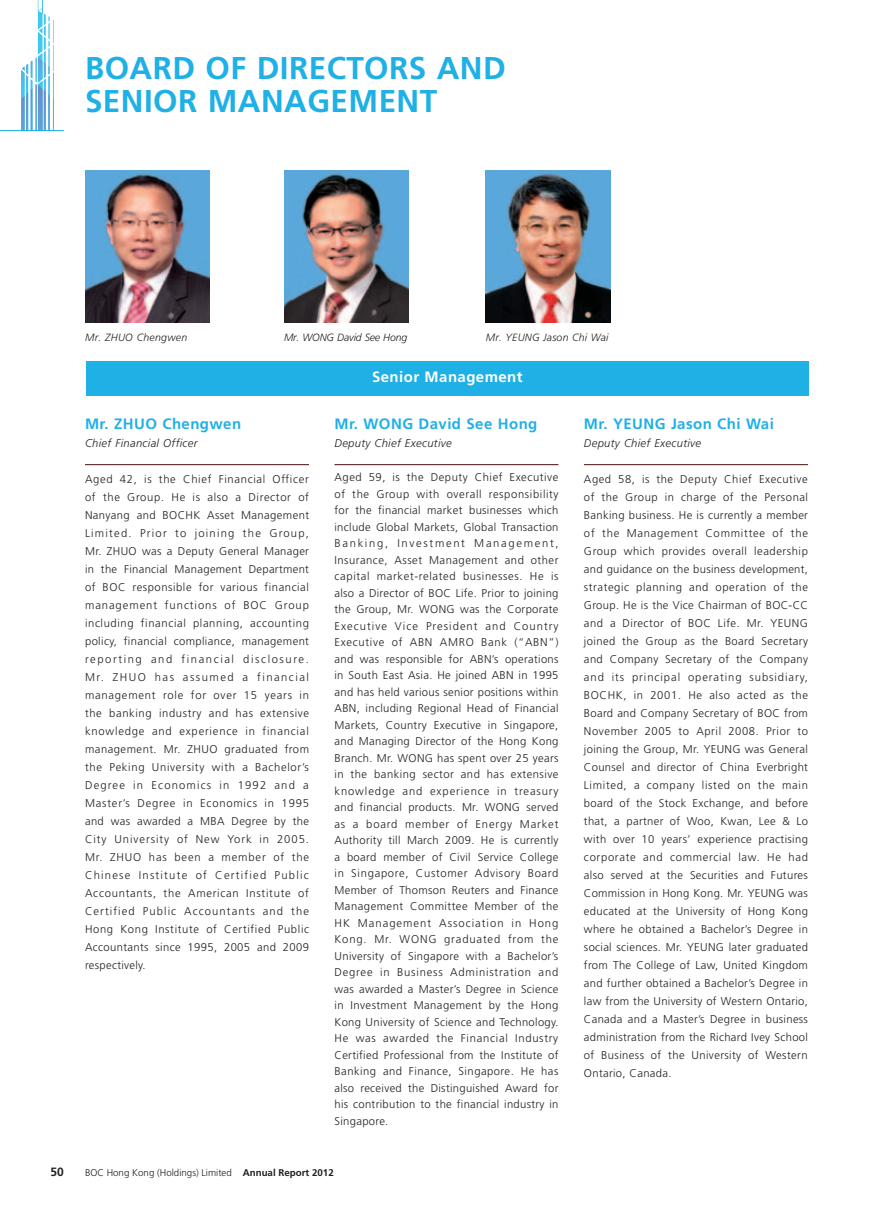
<style>
.page{position:relative;width:893px;height:1212px;background:#fff}
.page>*{position:absolute;margin:0;border:0;box-sizing:border-box;transform-origin:0 0}
.t1{font:700 31.5px/33px "Frutiger LT Std";letter-spacing:.015em;color:#1fb0e6}
.t2{font:700 15px "Frutiger LT Std";letter-spacing:.03em;color:#1fb0e6}
.t3{font:700 15px "Frutiger LT Std";letter-spacing:.03em;color:#fff}
.t4{font:700 12px "Frutiger LT Std";color:#231f20}
.t5{font:300 11.25px/18px "Frutiger LT Std";letter-spacing:.03em;color:#231f20;text-align:justify}
.t6{font:italic 300 11.25px "Frutiger LT Std";letter-spacing:.03em;color:#231f20}
.t7{font:italic 300 10.5px "Frutiger LT Std";letter-spacing:.02em;color:#231f20}
.t8{font:italic 300 10.5px "Frutiger LT Std";letter-spacing:-.01em;color:#231f20}
.t9{font:300 9.75px "Frutiger LT Std";color:#231f20}
.s1{font-weight:700}
</style>
<div class="page">
<svg style="left:21px;top:0;width:33px;height:130px"></svg>
<hr style="left:0;top:130px;width:64px;height:1px;background:#1fb0e6">
<hr style="left:85px;top:464px;width:224px;height:1px;background:#673434">
<hr style="left:334px;top:464px;width:224px;height:1px;background:#673434">
<hr style="left:584px;top:464px;width:224px;height:1px;background:#673434">
<div style="left:86px;top:361px;width:723px;height:34px;background:#1fb0e6"></div>
<img style="left:284px;top:170px;width:124px;height:152px">
<img style="left:85px;top:170px;width:124px;height:152px">
<img style="left:486px;top:170px;width:124px;height:152px">
<h1 class="t1" style="left:85px;top:52px;width:422px">Board of Directors and<br>Senior Managem ent</h1>
<p class="t7" style="left:85px;top:331px;width:104px">Mr. ZHUO Chengwen</p>
<p class="t8" style="left:284px;top:331px;width:125px">Mr. WONG David See Hong</p>
<p class="t7" style="left:486px;top:331px;width:124px">Mr. YEUNG Jason Chi Wai</p>
<h2 class="t2" style="left:85px;top:415px;width:158px">M r. ZHUO Chengwen</h2>
<p class="t6" style="left:85px;top:437px;width:114px">Chief Financial Officer</p>
<p class="t5" style="left:85px;top:470px;width:226px">Aged 42, is the Chief Financial Officer of the Group. He is also a Director of Nanyang and BOCHK Asset Management Limited. Prior to joining the Group, Mr. ZHUO was a Deputy General Manager in the Financial Management Department of BOC responsible for various financial management functions of BOC Group including financial planning, accounting policy, financial compliance, management reporting and financial disclosure.<br>Mr. ZHUO has assumed a financial management role for over 15 years in the banking industry and has extensive knowledge and experience in financial management. Mr. ZHUO graduated from the Peking University with a Bachelor’s Degree in Economics in 1992 and a Master’s Degree in Economics in 1995 and was awarded a MBA Degree by the City University of New York in 2005.<br>Mr. ZHUO has been a member of the Chinese Institute of Certified Public Accountants, the American Institute of Certified Public Accountants and the Hong Kong Institute of Certified Public Accountants since 1995, 2005 and 2009 respectively.</p>
<h2 class="t3" style="left:372px;top:368px;width:152px">Senior Management</h2>
<h2 class="t2" style="left:334px;top:415px;width:204px">M r. WONG David See Hong</h2>
<p class="t6" style="left:334px;top:437px;width:119px">Deputy Chief Executive</p>
<p class="t5" style="left:334px;top:469px;width:226px;line-height:16.5px">Aged 59, is the Deputy Chief Executive of the Group with overall responsibility for the financial market businesses which include Global Markets, Global Transaction Banking, Investment Management, Insurance, Asset Management and other capital market-related businesses. He is also a Director of BOC Life. Prior to joining the Group, Mr. WONG was the Corporate Executive Vice President and Country Executive of ABN AMRO Bank (“ABN”) and was responsible for ABN’s operations in South East Asia. He joined ABN in 1995 and has held various senior positions within ABN, including Regional Head of Financial Markets, Country Executive in Singapore, and Managing Director of the Hong Kong Branch. Mr. WONG has spent over 25 years in the banking sector and has extensive knowledge and experience in treasury and financial products. Mr. WONG served as a board member of Energy Market Authority till March 2009. He is currently a board member of Civil Service College in Singapore, Customer Advisory Board Member of Thomson Reuters and Finance Management Committee Member of the HK Management Association in Hong Kong. Mr. WONG graduated from the University of Singapore with a Bachelor’s Degree in Business Administration and was awarded a Master’s Degree in Science in Investment Management by the Hong Kong University of Science and Technology.<br>He was awarded the Financial Industry Certified Professional from the Institute of Banking and Finance, Singapore. He has also received the Distinguished Award for his contribution to the financial industry in Singapore.</p>
<p class="t4" style="left:50px;top:1164px;width:15px">50</p>
<p class="t9" style="left:85px;top:1167px;width:250px">BOC Hong Kong (Holdings) Limited <span class="s1">Annual Report 2012</span></p>
<h2 class="t2" style="left:584px;top:415px;width:50px">M r. YEUN</h2>
<h2 class="t2" style="left:655px;top:415px;width:121px">G Jason Chi Wai</h2>
<p class="t6" style="left:584px;top:437px;width:119px">Deputy Chief Executive</p>
<p class="t5" style="left:584px;top:470px;width:226px">Aged 58, is the Deputy Chief Executive of the Group in charge of the Personal Banking business. He is currently a member of the Management Committee of the Group which provides overall leadership and guidance on the business development, strategic planning and operation of the Group. He is the Vice Chairman of BOC-CC and a Director of BOC Life. Mr. YEUNG joined the Group as the Board Secretary and Company Secretary of the Company and its principal operating subsidiary, BOCHK, in 2001. He also acted as the Board and Company Secretary of BOC from November 2005 to April 2008. Prior to joining the Group, Mr. YEUNG was General Counsel and director of China Everbright Limited, a company listed on the main board of the Stock Exchange, and before that, a partner of Woo, Kwan, Lee &amp; Lo with over 10 years’ experience practising corporate and commercial law. He had also served at the Securities and Futures Commission in Hong Kong. Mr. YEUNG was educated at the University of Hong Kong where he obtained a Bachelor’s Degree in social sciences. Mr. YEUNG later graduated from The College of Law, United Kingdom and further obtained a Bachelor’s Degree in law from the University of Western Ontario, Canada and a Master’s Degree in business administration from the Richard Ivey School of Business of the University of Western Ontario, Canada.</p>
</div>
